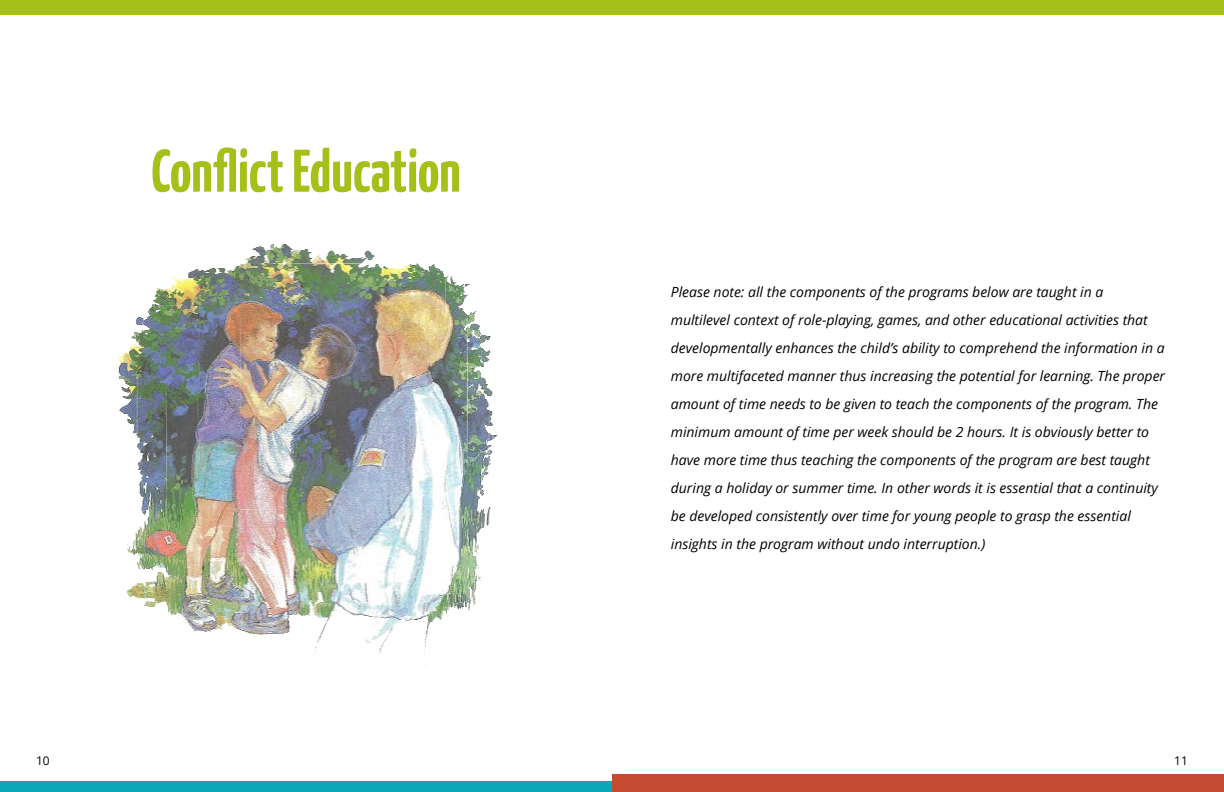
<style>
.page{position:relative;width:1224px;height:792px;background:#fff}
.page>*{position:absolute;margin:0;border:0;box-sizing:border-box;transform-origin:0 0}
.t1{font:700 60px "Yanone Kaffeesatz";color:#a6c01a}
.t2{font:italic 14px/28px "Open Sans";color:#000}
.t3{font:12px "Open Sans";color:#000}
</style>
<div class="page">
<div style="left:0;top:0;width:1224px;height:15px;background:#a6c01a"></div>
<div style="left:0;top:782px;width:612px;height:10px;background:#0aa7b8"></div>
<div style="left:612px;top:774px;width:612px;height:18px;background:#c44b30"></div>
<img style="left:118px;top:243px;width:379px;height:423px">
<h1 class="t1" style="left:151px;top:134px;width:311px">Conflict Education</h1>
<p class="t2" style="left:671px;top:277px;width:496px">Please note: all the components of the programs below are taught in a multilevel context of role-playing, games, and other educational activities that developmentally enhances the child’s ability to comprehend the information in a more multifaceted manner thus increasing the potential for learning. The proper amount of time needs to be given to teach the components of the program. The minimum amount of time per week should be 2 hours. It is obviously better to have more time thus teaching the components of the program are best taught during a holiday or summer time. In other words it is essential that a continuity be developed consistently over time for young people to grasp the essential insights in the program without undo interruption.)</p>
<p class="t3" style="left:36px;top:753px;width:15px">10</p>
<p class="t3" style="left:1174px;top:753px;width:15px">11</p>
</div>
